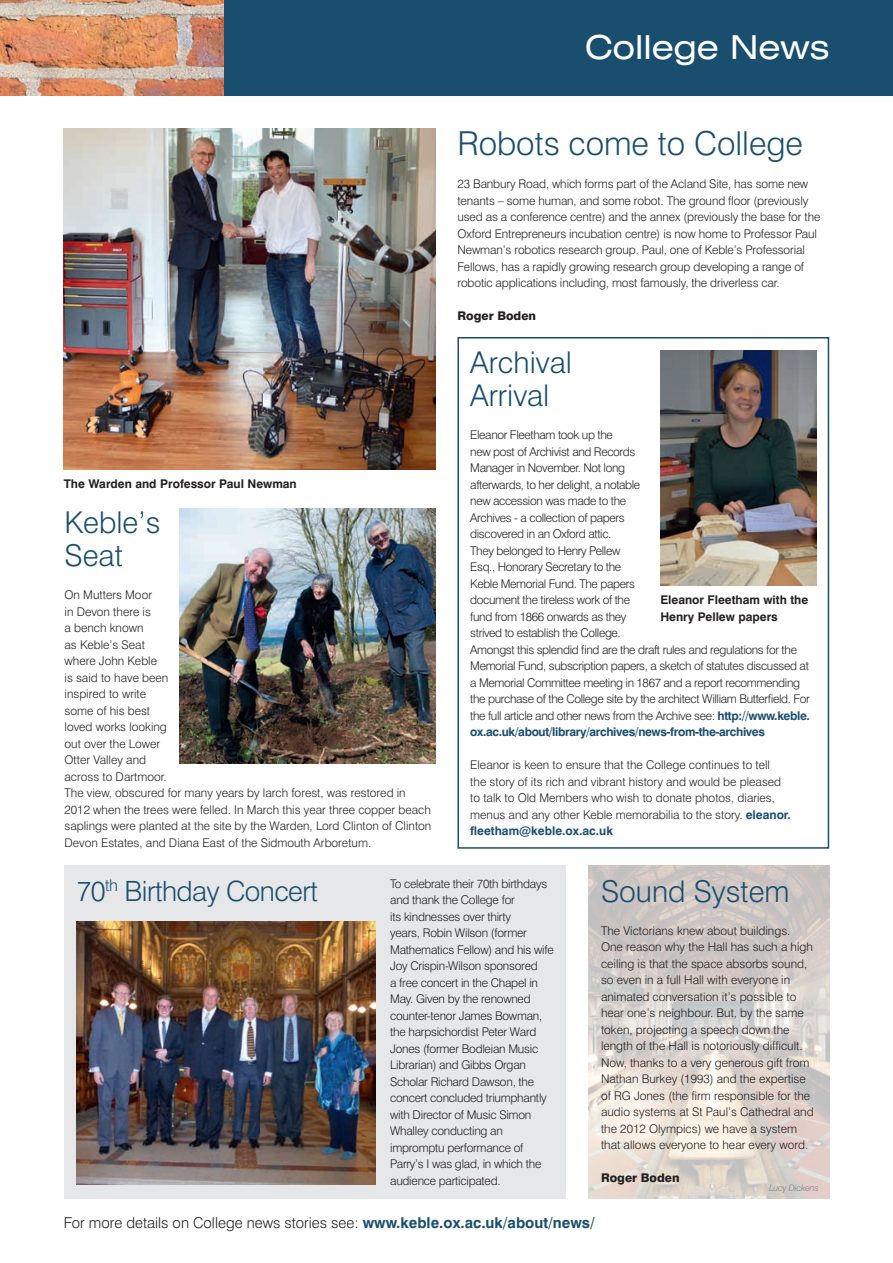
<style>
.page{position:relative;width:893px;height:1263px;background:#fff}
.page>*{position:absolute;margin:0;border:0;box-sizing:border-box;transform-origin:0 0}
.t1{font:300 33px "Swiss 721 BT";color:#1a4e6e}
.t2{font:expanded 33px "Swiss 721 BT";color:#fff}
.t3{font:300 30px/33px "Swiss 721 BT";color:#1a4e6e}
.t4{font:300 27.9px "Swiss 721 BT";letter-spacing:-.02em;color:#1a4e6e}
.t5{font:300 15px "Swiss 721 BT";color:#231f20}
.t6{font:300 12px/16.5px "Swiss 721 BT";letter-spacing:-.01em;color:#231f20}
.t7{font:300 12px/16.5px "Swiss 721 BT";letter-spacing:-.03em;color:#231f20}
.t8{font:700 12px/16.5px "Swiss 721 BT";color:#231f20}
.t9{font:800 12px "Swiss 721 BT";color:#231f20}
.t10{font:italic 300 9px "Swiss 721 BT";letter-spacing:-.02em;color:#808285}
.s1{font-weight:700;color:#1a4e6e}
</style>
<div class="page">
<img style="left:588px;top:866px;width:241px;height:333px">
<div style="left:457px;top:337px;width:372px;height:512px;border:2px solid #1a4e6e"></div>
<div style="left:65px;top:866px;width:501px;height:333px;background:#e6e7e9"></div>
<div style="left:0;top:0;width:893px;height:96px;background:#1a4e6e"></div>
<img style="left:0;top:0;width:223px;height:96px">
<img style="left:64px;top:128px;width:372px;height:342px">
<img style="left:179px;top:509px;width:257px;height:255px">
<img style="left:660px;top:351px;width:156px;height:235px">
<img style="left:77px;top:921px;width:298px;height:263px">
<p class="t8" style="left:64px;top:475px;width:234px">The Warden and Professor Paul Newman</p>
<p class="t3" style="left:65px;top:506px;width:97px">Keble’s<br>Seat</p>
<p class="t6" style="left:65px;top:586px;width:368px">On Mutters Moor<br>in Devon there is<br>a bench known<br>as Keble’s Seat<br>where John Keble<br>is said to have been<br>inspired to write<br>some of his best<br>loved works looking<br>out over the Lower<br>Otter Valley and<br>across to Dartmoor.<br>The view, obscured for many years by larch forest, was restored in<br>2012 when the trees were felled. In March this year three copper beach saplings were planted at the site by the Warden, Lord Clinton of Clinton<br>Devon Estates, and Diana East of the Sidmouth Arboretum.</p>
<p class="t2" style="left:585px;top:28px;width:245px">College News</p>
<p class="t1" style="left:457px;top:123px;width:347px">Robots come to College</p>
<p class="t6" style="left:457px;top:175px;width:364px">23 Banbury Road, which forms part of the Acland Site, has some new tenants – some human, and some robot. The ground floor (previously used as a conference centre) and the annex (previously the base for the Oxford Entrepreneurs incubation centre) is now home to Professor Paul Newman’s robotics research group. Paul, one of Keble’s Professorial Fellows, has a rapidly growing research group developing a range of robotic applications including, most famously, the driverless car.</p>
<p class="t9" style="left:457px;top:308px;width:80px">Roger Boden</p>
<p class="t3" style="left:470px;top:346px;width:103px">Archival<br>Arrival</p>
<p class="t7" style="left:470px;top:427px;width:341px">Eleanor Fleetham took up the<br>new post of Archivist and Records<br>Manager in November. Not long<br>afterwards, to her delight, a notable<br>new accession was made to the<br>Archives - a collection of papers<br>discovered in an Oxford attic.<br>They belonged to Henry Pellew<br>Esq., Honorary Secretary to the<br>Keble Memorial Fund. The papers<br>document the tireless work of the<br>fund from 1866 onwards as they<br>strived to establish the College.<br>Amongst this splendid find are the draft rules and regulations for the Memorial Fund, subscription papers, a sketch of statutes discussed at a Memorial Committee meeting in 1867 and a report recommending the purchase of the College site by the architect William Butterfield. For the full article and other news from the Archive see: <span class="s1">http://www.keble. ox.ac.uk/about/library/archives/news-from-the-archives</span></p>
<p class="t6" style="left:470px;top:757px;width:322px">Eleanor is keen to ensure that the College continues to tell<br>the story of its rich and vibrant history and would be pleased to talk to Old Members who wish to donate photos, diaries, menus and any other Keble memorabilia to the story. <span class="s1">eleanor. fleetham@keble.ox.ac.uk</span></p>
<p class="t8" style="left:660px;top:592px;width:149px">Eleanor Fleetham with the<br>Henry Pellew papers</p>
<p class="t4" style="left:77px;top:874px;width:243px">70<sup>th</sup> Birthday Concert</p>
<p class="t6" style="left:390px;top:875px;width:165px">To celebrate their 70th birthdays and thank the College for<br>its kindnesses over thirty<br>years, Robin Wilson (former<br>Mathematics Fellow) and his wife<br>Joy Crispin-Wilson sponsored<br>a free concert in the Chapel in<br>May. Given by the renowned counter-tenor James Bowman, the harpsichordist Peter Ward<br>Jones (former Bodleian Music<br>Librarian) and Gibbs Organ<br>Scholar Richard Dawson, the concert concluded triumphantly with Director of Music Simon<br>Whalley conducting an impromptu performance of<br>Parry’s I was glad, in which the audience participated.</p>
<p class="t3" style="left:601px;top:874px;width:190px">Sound System</p>
<p class="t6" style="left:601px;top:922px;width:214px">The Victorians knew about buildings.<br>One reason why the Hall has such a high ceiling is that the space absorbs sound, so even in a full Hall with everyone in animated conversation it’s possible to hear one’s neighbour. But, by the same token, projecting a speech down the length of the Hall is notoriously difficult.<br>Now, thanks to a very generous gift from Nathan Burkey (1993) and the expertise of RG Jones (the firm responsible for the audio systems at St Paul’s Cathedral and the 2012 Olympics) we have a system that allows everyone to hear every word.</p>
<p class="t9" style="left:601px;top:1170px;width:80px">Roger Boden</p>
<p class="t10" style="left:769px;top:1182px;width:51px">Lucy Dickens</p>
<p class="t5" style="left:64px;top:1214px;width:532px">For more details on College news stories see: <span class="s1">www.keble.ox.ac.uk/about/news/</span></p>
</div>
